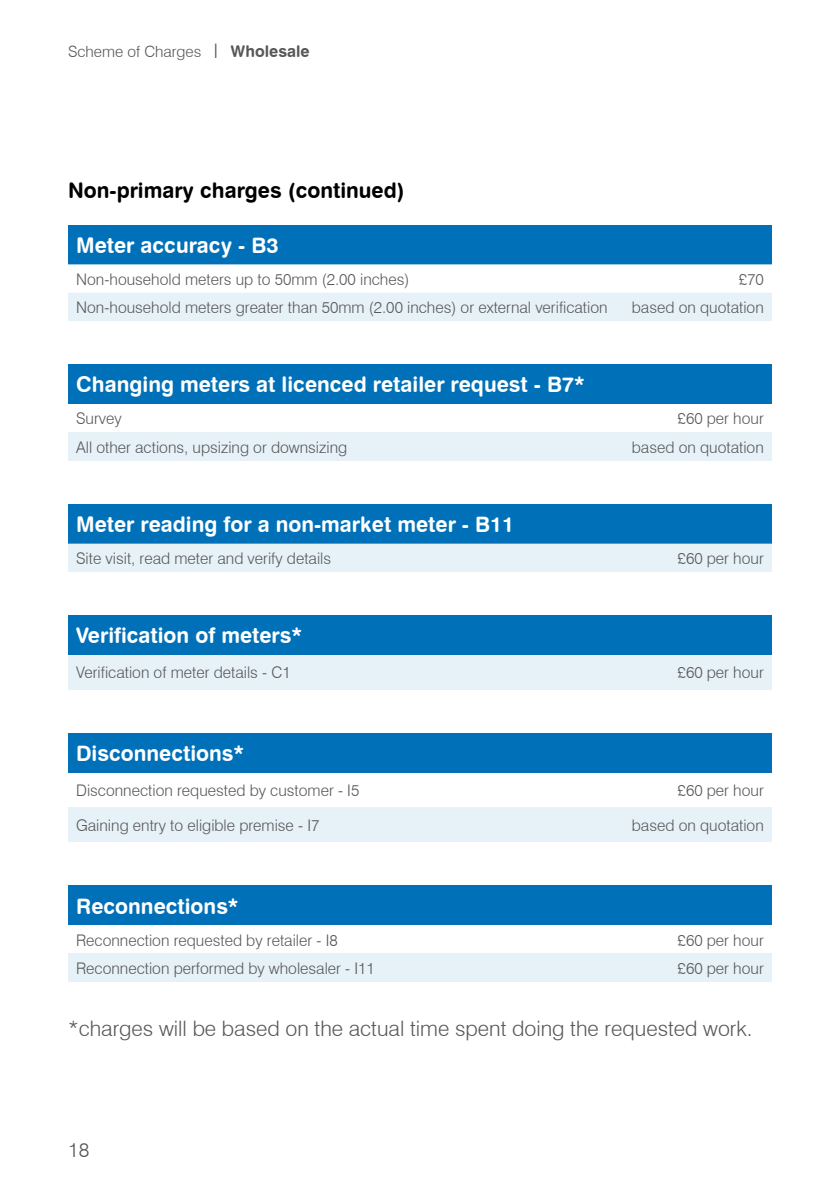
<style>
.page{position:relative;width:840px;height:1191px;background:#fff}
.page>*{position:absolute;margin:0;border:0;box-sizing:border-box;transform-origin:0 0}
.t1{font:21.2px "Swiss 721 BT Bold Rounded";color:#fff}
.t2{font:300 21.2px "Swiss 721 BT";color:#58585a}
.t3{font:21.2px "Swiss 721 BT Bold Rounded";color:#000}
.t4{font:300 20px "Swiss 721 BT";color:#58585a}
.t5{font:300 16px "Swiss 721 BT";color:#58585a}
.t6{font:300 15.6px "Swiss 721 BT";color:#58585a}
.s1{font-size:20px}
.s2{font-family:"Swiss 721 BT Bold Rounded";font-weight:400;font-size:16px}
</style>
<div class="page">
<div style="left:68px;top:225px;width:703px;height:39px;background:#0071b9"></div>
<svg style="left:68px;top:264px;width:703px;height:57px"></svg>
<div style="left:68px;top:364px;width:703px;height:40px;background:#0071b9"></div>
<div style="left:68px;top:432px;width:703px;height:29px;background:#e6f1f8"></div>
<div style="left:68px;top:504px;width:703px;height:39px;background:#0071b9"></div>
<div style="left:68px;top:543px;width:703px;height:29px;background:#e6f1f8"></div>
<div style="left:68px;top:615px;width:703px;height:40px;background:#0071b9"></div>
<div style="left:68px;top:655px;width:703px;height:35px;background:#e6f1f8"></div>
<div style="left:68px;top:733px;width:703px;height:39px;background:#0071b9"></div>
<div style="left:68px;top:807px;width:703px;height:35px;background:#e6f1f8"></div>
<div style="left:68px;top:885px;width:703px;height:40px;background:#0071b9"></div>
<div style="left:68px;top:953px;width:703px;height:29px;background:#e6f1f8"></div>
<p class="t6" style="left:68px;top:42px;width:243px">Scheme of Charges <span class="s1">l</span> <span class="s2">Wholesale</span></p>
<h1 class="t3" style="left:68px;top:177px;width:338px">Non-primary charges (continued)</h1>
<h1 class="t1" style="left:76px;top:232px;width:204px">Meter accuracy - B3</h1>
<p class="t5" style="left:76px;top:269px;width:334px">Non-household meters up to 50mm (2.00 inches)</p>
<p class="t5" style="left:738px;top:269px;width:27px">£70</p>
<p class="t5" style="left:76px;top:297px;width:532px">Non-household meters greater than 50mm (2.00 inches) or external verification</p>
<p class="t5" style="left:631px;top:297px;width:133px">based on quotation</p>
<h1 class="t1" style="left:76px;top:371px;width:510px">Changing meters at licenced retailer request - B7*</h1>
<p class="t5" style="left:76px;top:409px;width:47px">Survey</p>
<p class="t5" style="left:677px;top:409px;width:88px">£60 per hour</p>
<p class="t5" style="left:76px;top:437px;width:272px">All other actions, upsizing or downsizing</p>
<p class="t5" style="left:631px;top:437px;width:133px">based on quotation</p>
<h1 class="t1" style="left:76px;top:511px;width:439px">Meter reading for a non-market meter - B11</h1>
<p class="t5" style="left:76px;top:548px;width:256px">Site visit, read meter and verify details</p>
<p class="t5" style="left:677px;top:548px;width:88px">£60 per hour</p>
<h1 class="t1" style="left:76px;top:622px;width:227px">Verification of meters*</h1>
<p class="t5" style="left:76px;top:663px;width:216px">Verification of meter details - C1</p>
<p class="t5" style="left:677px;top:663px;width:88px">£60 per hour</p>
<h1 class="t1" style="left:76px;top:740px;width:169px">Disconnections*</h1>
<p class="t5" style="left:76px;top:780px;width:284px">Disconnection requested by customer - I5</p>
<p class="t5" style="left:677px;top:780px;width:88px">£60 per hour</p>
<p class="t5" style="left:76px;top:815px;width:245px">Gaining entry to eligible premise - I7</p>
<p class="t5" style="left:631px;top:815px;width:133px">based on quotation</p>
<h1 class="t1" style="left:76px;top:892px;width:164px">Reconnections*</h1>
<p class="t5" style="left:76px;top:930px;width:263px">Reconnection requested by retailer - I8</p>
<p class="t5" style="left:677px;top:930px;width:88px">£60 per hour</p>
<p class="t5" style="left:76px;top:958px;width:300px">Reconnection performed by wholesaler - I11</p>
<p class="t5" style="left:677px;top:958px;width:88px">£60 per hour</p>
<h1 class="t2" style="left:68px;top:1015px;width:685px">*charges will be based on the actual time spent doing the requested work.</h1>
<p class="t4" style="left:68px;top:1137px;width:23px">18</p>
</div>
